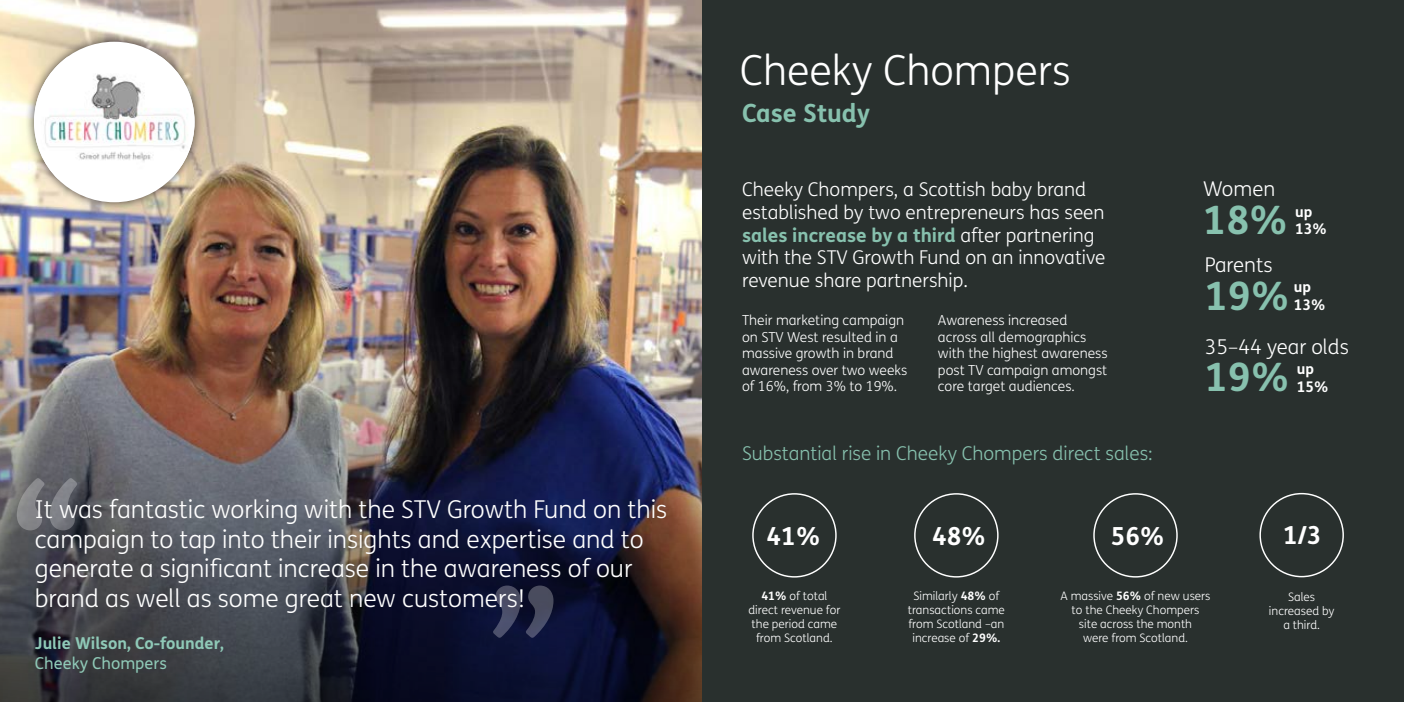
<style>
.page{position:relative;width:1404px;height:702px;background:#fff}
.page>*{position:absolute;margin:0;border:0;box-sizing:border-box;transform-origin:0 0}
.t1{font:300 41.4px "FS Me";color:#fff}
.t2{font:700 39.15px "FS Me";color:#87c1ae}
.t3{font:700 25.05px "FS Me";color:#87c1ae}
.t4{font:700 24.9px "FS Me";color:#fff}
.t5{font:300 24.6px/29.5px "FS Me";color:#fff}
.t6{font:300 20.4px "FS Me";color:#fff}
.t7{font:300 19.05px/22.8px "FS Me";color:#fff}
.t8{font:300 19.05px "FS Me";color:#87c1ae}
.t9{font:700 16.35px/19.6px "FS Me";color:#8fc9b7}
.t10{font:700 14.7px "FS Me";color:#fff}
.t11{font:300 13.8px/16.5px "FS Me";color:#fff}
.t12{font:300 11.7px/14.1px "FS Me";color:#fff;text-align:center}
.s1{font-weight:400}
.s2{font-weight:700;color:#87c1ae}
.s3{font-weight:700}
</style>
<div class="page">
<div style="left:702px;top:0;width:701px;height:702px;background:#29302e"></div>
<img style="left:0;top:0;width:702px;height:702px">
<svg style="left:17px;top:478px;width:61px;height:52px;background:#707176"></svg>
<svg style="left:492px;top:585px;width:61px;height:53px;background:#2d314d"></svg>
<div style="left:25px;top:33px;width:179px;height:178px;background:#231f20;opacity:.75"></div>
<div style="left:34px;top:42px;width:160px;height:160px;background:#fff;border-radius:50%"></div>
<img style="left:34px;top:57px;width:160px;height:122px">
<p class="t5" style="left:35px;top:494px;width:633px">It was fantastic working with the STV Growth Fund on this campaign to tap into their insights and expertise and to generate a significant increase in the awareness of our brand as well as some great new customers!</p>
<p class="t9" style="left:35px;top:633px;width:191px">Julie Wilson, Co-founder,<br><span class="s1">Cheeky Chompers</span></p>
<p class="t1" style="left:739px;top:42px;width:332px">Cheeky Chompers</p>
<p class="t3" style="left:742px;top:94px;width:129px">Case Study</p>
<p class="t7" style="left:742px;top:177px;width:365px">Cheeky Chompers, a Scottish baby brand established by two entrepreneurs has seen <span class="s2">sales increase by a third</span> after partnering with the STV Growth Fund on an innovative revenue share partnership.</p>
<p class="t11" style="left:742px;top:311px;width:167px">Their marketing campaign on STV West resulted in a massive growth in brand awareness over two weeks of 16%, from 3% to 19%.</p>
<p class="t11" style="left:937px;top:311px;width:171px">Awareness increased across all demographics with the highest awareness post TV campaign amongst core target audiences.</p>
<p class="t8" style="left:742px;top:440px;width:412px">Substantial rise in Cheeky Chompers direct sales:</p>
<p class="t4" style="left:766px;top:516px;width:55px">41%</p>
<p class="t4" style="left:932px;top:516px;width:55px">48%</p>
<p class="t4" style="left:1110px;top:516px;width:55px">56%</p>
<p class="t6" style="left:1203px;top:175px;width:73px">Women</p>
<p class="t2" style="left:1203px;top:190px;width:86px">18%</p>
<p class="t10" style="left:1294px;top:200px;width:19px">up</p>
<p class="t10" style="left:1294px;top:218px;width:33px">13%</p>
<p class="t6" style="left:1204px;top:251px;width:69px">Parents</p>
<p class="t2" style="left:1204px;top:265px;width:86px">19%</p>
<p class="t10" style="left:1293px;top:276px;width:19px">up</p>
<p class="t10" style="left:1293px;top:293px;width:33px">13%</p>
<p class="t6" style="left:1204px;top:332px;width:146px">35–44 year olds</p>
<p class="t2" style="left:1204px;top:347px;width:86px">19%</p>
<p class="t10" style="left:1296px;top:357px;width:19px">up</p>
<p class="t10" style="left:1296px;top:375px;width:33px">15%</p>
<p class="t4" style="left:1282px;top:516px;width:40px">1/3</p>
<p class="t12" style="left:748px;top:588px;width:93px"><span class="s3">41%</span> of total direct revenue for the period came from Scotland.</p>
<p class="t12" style="left:907px;top:588px;width:98px">Similarly <span class="s3">48%</span> of transactions came from Scotland –an increase of <span class="s3">29%.</span></p>
<p class="t12" style="left:1060px;top:588px;width:152px">A massive <span class="s3">56%</span> of new users to the Cheeky Chompers<br>site across the month<br>were from Scotland.</p>
<p class="t12" style="left:1268px;top:589px;width:67px">Sales increased by a third.</p>
</div>
